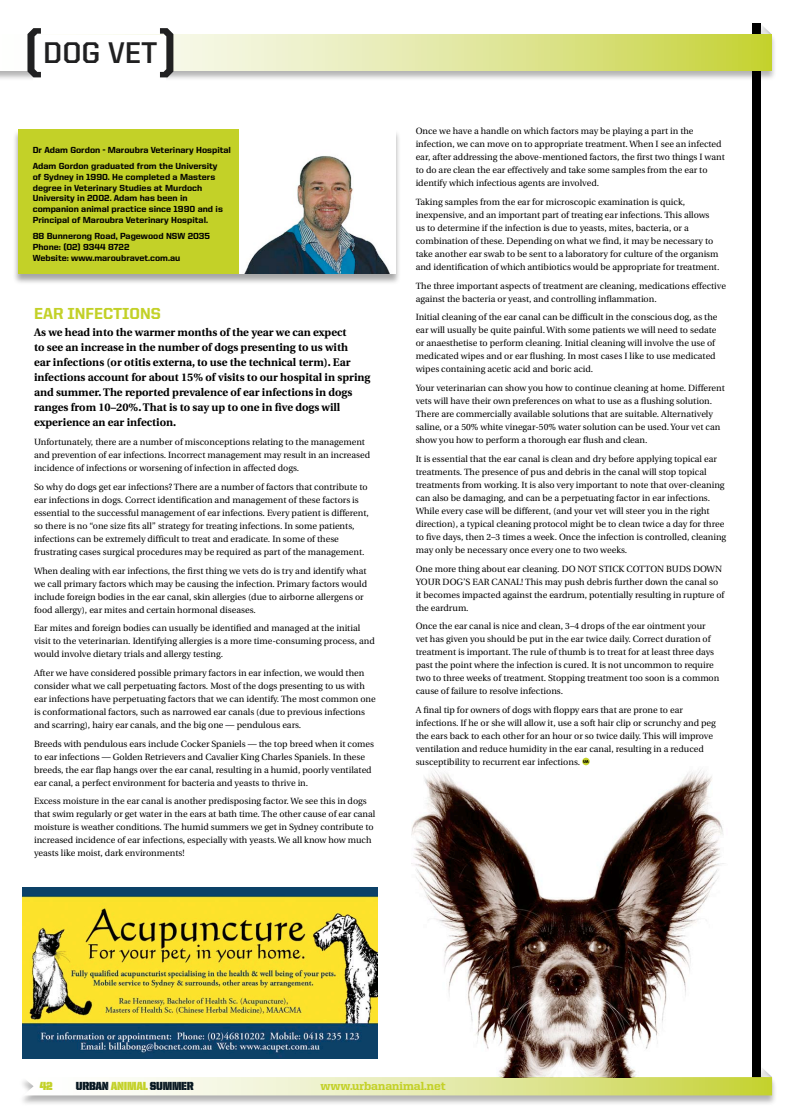
<style>
.page{position:relative;width:786px;height:1112px;background:#fff}
.page>*{position:absolute;margin:0;border:0;box-sizing:border-box;transform-origin:0 0}
.t1{font:700 30px "United Sans Reg";color:#202021}
.t2{font:800 16px "United Sans Reg";color:#c3d128}
.t3{font:800 11.8px "United Serif Reg";color:#c3d128}
.t4{font:11.8px "United Sans Semi Cond Stencil";letter-spacing:-.02em;color:#081821}
.t5{font:11.8px "United Sans Semi Cond Stencil";color:#c3d128}
.t6{font:700 11px/15px "Utopia";color:#000}
.t7{font:9px/13px "Utopia";color:#000}
.t8{font:800 8.8px/10.8px "United Sans Reg";color:#000}
.s1{font-size:60px}
.s2{color:#c3d128}
</style>
<div class="page">
<div style="left:752px;top:23px;width:8px;height:1071px;background:#000"></div>
<div style="left:754px;top:25px;width:21px;height:20px;background:#000;opacity:.3"></div>
<svg style="left:760px;top:23px;width:11px;height:11px"></svg>
<div style="left:19px;top:1076px;width:758px;height:30px;background:#000;opacity:.3"></div>
<svg style="left:23px;top:1065px;width:748px;height:30px"></svg>
<div style="left:0;top:34px;width:777px;height:48px;background:#000;opacity:.3"></div>
<svg style="left:0;top:34px;width:771px;height:36px;background:#e1e79f"></svg>
<img style="left:411px;top:757px;width:337px;height:319px">
<div style="left:33px;top:35px;width:133px;height:47px;background:#fff"></div>
<img style="left:23px;top:887px;width:354px;height:170px">
<div style="left:12px;top:129px;width:388px;height:155px;background:#000;opacity:.35"></div>
<div style="left:18px;top:129px;width:377px;height:144px;background:#c3d128"></div>
<img style="left:240px;top:129px;width:155px;height:145px">
<h1 class="t1" style="left:23px;top:36px;width:156px"><span class="s1">(</span>DOG VET<span class="s1">)</span></h1>
<p class="t8" style="left:33px;top:141px;width:200px;line-height:16.3px">Dr Adam Gordon - Maroubra Veterinary Hospital<br>Adam Gordon graduated from the University</p>
<p class="t8" style="left:33px;top:171px;width:191px">of Sydney in 1990. He completed a Masters degree in Veterinary Studies at Murdoch University in 2002. Adam has been in companion animal practice since 1990 and is Principal of Maroubra Veterinary Hospital.</p>
<p class="t8" style="left:33px;top:231px;width:141px">88 Bunnerong Road, Pagewood NSW</p>
<p class="t8" style="left:188px;top:231px;width:24px">2035</p>
<p class="t8" style="left:33px;top:241px;width:149px">Phone: (02) 9344 8722<br>Website: www.maroubravet.com.au</p>
<h2 class="t2" style="left:34px;top:304px;width:117px">EAR INFECTIONS</h2>
<p class="t6" style="left:34px;top:325px;width:338px">As we head into the warmer months of the year we can expect<br>to see an increase in the number of dogs presenting to us with<br>ear infections (or otitis externa, to use the technical term). Ear infections account for about 15% of visits to our hospital in spring and summer. The reported prevalence of ear infections in dogs ranges from 10–20%. That is to say up to one in five dogs will experience an ear infection.</p>
<p class="t7" style="left:34px;top:435px;width:337px">Unfortunately, there are a number of misconceptions relating to the management and prevention of ear infections. Incorrect management may result in an increased incidence of infections or worsening of infection in affected dogs.</p>
<p class="t7" style="left:34px;top:480px;width:336px">So why do dogs get ear infections? There are a number of factors that contribute to ear infections in dogs. Correct identification and management of these factors is essential to the successful management of ear infections. Every patient is different, so there is no “one size fits all” strategy for treating infections. In some patients, infections can be extremely difficult to treat and eradicate. In some of these frustrating cases surgical procedures may be required as part of the management.</p>
<p class="t7" style="left:34px;top:564px;width:334px">When dealing with ear infections, the first thing we vets do is try and identify what we call primary factors which may be causing the infection. Primary factors would include foreign bodies in the ear canal, skin allergies (due to airborne allergens or food allergy), ear mites and certain hormonal diseases.</p>
<p class="t7" style="left:34px;top:621px;width:342px">Ear mites and foreign bodies can usually be identified and managed at the initial visit to the veterinarian. Identifying allergies is a more time-consuming process, and would involve dietary trials and allergy testing.</p>
<p class="t7" style="left:34px;top:666px;width:343px">After we have considered possible primary factors in ear infection, we would then consider what we call perpetuating factors. Most of the dogs presenting to us with ear infections have perpetuating factors that we can identify. The most common one is conformational factors, such as narrowed ear canals (due to previous infections and scarring), hairy ear canals, and the big one — pendulous ears.</p>
<p class="t7" style="left:34px;top:737px;width:341px">Breeds with pendulous ears include Cocker Spaniels — the top breed when it comes to ear infections — Golden Retrievers and Cavalier King Charles Spaniels. In these breeds, the ear flap hangs over the ear canal, resulting in a humid, poorly ventilated ear canal, a perfect environment for bacteria and yeasts to thrive in.</p>
<p class="t7" style="left:34px;top:794px;width:343px">Excess moisture in the ear canal is another predisposing factor. We see this in dogs that swim regularly or get water in the ears at bath time. The other cause of ear canal moisture is weather conditions. The humid summers we get in Sydney contribute to increased incidence of ear infections, especially with yeasts. We all know how much yeasts like moist, dark environments!</p>
<p class="t7" style="left:415px;top:125px;width:310px">Once we have a handle on which factors may be playing a part in the infection, we can move on to appropriate treatment. When I see an infected ear, after addressing the above-mentioned factors, the first two things I want to do are clean the ear effectively and take some samples from the ear to identify which infectious agents are involved.</p>
<p class="t7" style="left:415px;top:195px;width:305px">Taking samples from the ear for microscopic examination is quick, inexpensive, and an important part of treating ear infections. This allows us to determine if the infection is due to yeasts, mites, bacteria, or a combination of these. Depending on what we find, it may be necessary to take another ear swab to be sent to a laboratory for culture of the organism and identification of which antibiotics would be appropriate for treatment.</p>
<p class="t7" style="left:415px;top:279px;width:311px">The three important aspects of treatment are cleaning, medications effective against the bacteria or yeast, and controlling inflammation.</p>
<p class="t7" style="left:415px;top:311px;width:303px">Initial cleaning of the ear canal can be difficult in the conscious dog, as the ear will usually be quite painful. With some patients we will need to sedate or anaesthetise to perform cleaning. Initial cleaning will involve the use of medicated wipes and or ear flushing. In most cases I like to use medicated wipes containing acetic acid and boric acid.</p>
<p class="t7" style="left:415px;top:381px;width:310px">Your veterinarian can show you how to continue cleaning at home. Different vets will have their own preferences on what to use as a flushing solution.<br>There are commercially available solutions that are suitable. Alternatively saline, or a 50% white vinegar-50% water solution can be used. Your vet can show you how to perform a thorough ear flush and clean.</p>
<p class="t7" style="left:415px;top:452px;width:312px">It is essential that the ear canal is clean and dry before applying topical ear treatments. The presence of pus and debris in the canal will stop topical treatments from working. It is also very important to note that over-cleaning can also be damaging, and can be a perpetuating factor in ear infections.<br>While every case will be different, (and your vet will steer you in the right direction), a typical cleaning protocol might be to clean twice a day for three to five days, then 2–3 times a week. Once the infection is controlled, cleaning may only be necessary once every one to two weeks.</p>
<p class="t7" style="left:415px;top:562px;width:169px">One more thing about ear cleaning. Do not</p>
<p class="t7" style="left:598px;top:562px;width:7px">stick</p>
<p class="t7" style="left:626px;top:562px;width:8px">cotton</p>
<p class="t7" style="left:666px;top:562px;width:7px">buds</p>
<p class="t7" style="left:692px;top:562px;width:9px">down</p>
<p class="t7" style="left:415px;top:575px;width:8px">your</p>
<p class="t7" style="left:442px;top:575px;width:8px">dog</p>
<p class="t7" style="left:463px;top:575px;width:16px">’s ear</p>
<p class="t7" style="left:491px;top:575px;width:7px">canal</p>
<p class="t7" style="left:415px;top:575px;width:310px;text-indent:106px">! This may push debris further down the canal so it becomes impacted against the eardrum, potentially resulting in rupture of the eardrum.</p>
<p class="t7" style="left:415px;top:619px;width:305px">Once the ear canal is nice and clean, 3–4 drops of the ear ointment your vet has given you should be put in the ear twice daily. Correct duration of treatment is important. The rule of thumb is to treat for at least three days past the point where the infection is cured. It is not uncommon to require two to three weeks of treatment. Stopping treatment too soon is a common cause of failure to resolve infections.</p>
<p class="t7" style="left:415px;top:703px;width:301px">A final tip for owners of dogs with floppy ears that are prone to ear infections. If he or she will allow it, use a soft hair clip or scrunchy and peg the ears back to each other for an hour or so twice daily. This will improve ventilation and reduce humidity in the ear canal, resulting in a reduced susceptibility to recurrent ear infections.</p>
<h3 class="t5" style="left:40px;top:1079px;width:14px">42</h3>
<h3 class="t4" style="left:76px;top:1079px;width:119px">URBAN <span class="s2">ANIMAL</span> SUMMER</h3>
<h3 class="t3" style="left:320px;top:1078px;width:126px">www.urbananimal.net</h3>
</div>
